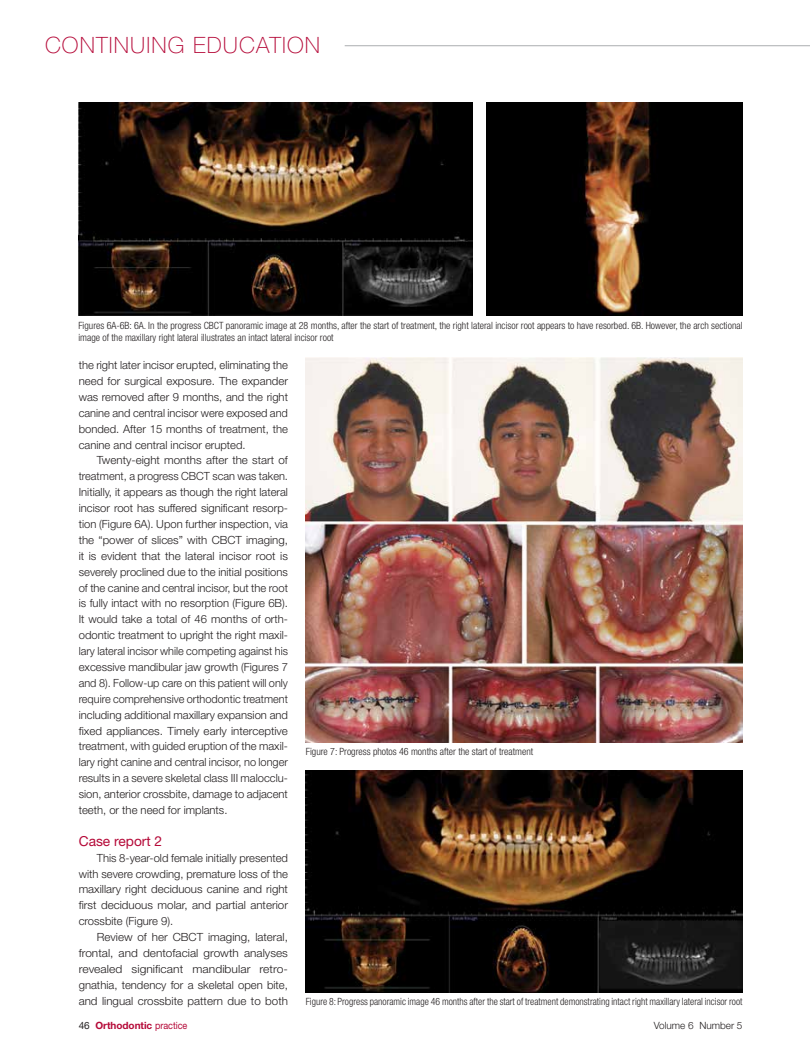
<style>
.page{position:relative;width:810px;height:1054px;background:#fff}
.page>*{position:absolute;margin:0;border:0;box-sizing:border-box;transform-origin:0 0}
.t1{font:100 22.5px "Helvetica Neue";letter-spacing:.05em;color:#b50938}
.t2{font:13.75px "Helvetica Neue";color:#b50938}
.t3{font:300 11.25px/15.9px "Helvetica Neue";color:#231f20;text-align:justify}
.t4{font:300 condensed 10px/12.5px "Helvetica Neue";color:#231f20}
.t5{font:700 10px "Helvetica Neue";letter-spacing:-.005em;color:#b50938}
.t6{font:300 10px "Helvetica Neue";color:#231f20}
.s1{font-weight:400;color:#231f20}
.s2{font-weight:400}
</style>
<div class="page">
<img style="left:78px;top:103px;width:394px;height:212px">
<img style="left:487px;top:103px;width:256px;height:212px">
<img style="left:306px;top:357px;width:436px;height:384px">
<img style="left:306px;top:770px;width:436px;height:221px">
<hr style="left:345px;top:45px;width:465px;height:1px;background:#bcbec0">
<h1 class="t1" style="left:45px;top:32px;width:277px">CONTINUING EDUCATION</h1>
<p class="t4" style="left:78px;top:318px;width:666px">Figures 6A-6B: 6A. In the progress CBCT panoramic image at 28 months, after the start of treatment, the right lateral incisor root appears to have resorbed. 6B. However, the arch sectional image of the maxillary right lateral illustrates an intact lateral incisor root</p>
<p class="t3" style="left:79px;top:357px;width:211px">the right later incisor erupted, eliminating the need for surgical exposure. The expander was removed after 9 months, and the right canine and central incisor were exposed and bonded. After 15 months of treatment, the canine and central incisor erupted.</p>
<p class="t3" style="left:79px;top:452px;width:211px;text-indent:18px">Twenty-eight months after the start of treatment, a progress CBCT scan was taken.<br>Initially, it appears as though the right lateral incisor root has suffered significant resorp&shy;tion (Figure 6A). Upon further inspection, via the “power of slices” with CBCT imaging, it is evident that the lateral incisor root is severely proclined due to the initial positions of the canine and central incisor, but the root is fully intact with no resorption (Figure 6B).<br>It would take a total of 46 months of orth&shy;odontic treatment to upright the right maxil&shy;lary lateral incisor while competing against his excessive mandibular jaw growth (Figures 7 and 8). Follow-up care on this patient will only require comprehensive orthodontic treatment including additional maxillary expansion and fixed appliances. Timely early interceptive treatment, with guided eruption of the maxil&shy;lary right canine and central incisor, no longer results in a severe skeletal class III malocclu&shy;sion, anterior crossbite, damage to adjacent teeth, or the need for implants.</p>
<p class="t2" style="left:79px;top:832px;width:85px">Case report 2</p>
<p class="t3" style="left:79px;top:849px;width:211px;text-indent:18px">This 8-year-old female initially presented with severe crowding, premature loss of the maxillary right deciduous canine and right first deciduous molar, and partial anterior crossbite (Figure 9).</p>
<p class="t3" style="left:79px;top:928px;width:211px;text-indent:18px">Review of her CBCT imaging, lateral, frontal, and dentofacial growth analyses revealed significant mandibular retro&shy;gnathia, tendency for a skeletal open bite, and lingual crossbite pattern due to both</p>
<p class="t4" style="left:306px;top:744px;width:229px">Figure 7: Progress photos 46 months after the start of treatment</p>
<p class="t4" style="left:306px;top:994px;width:438px">Figure 8: Progress panoramic image 46 months after the start of treatment demonstrating intact right maxillary lateral incisor root</p>
<p class="t5" style="left:79px;top:1018px;width:110px"><span class="s1">46</span> Orthodontic <span class="s2">practice</span></p>
<p class="t6" style="left:654px;top:1018px;width:90px">Volume 6 Number 5</p>
</div>
